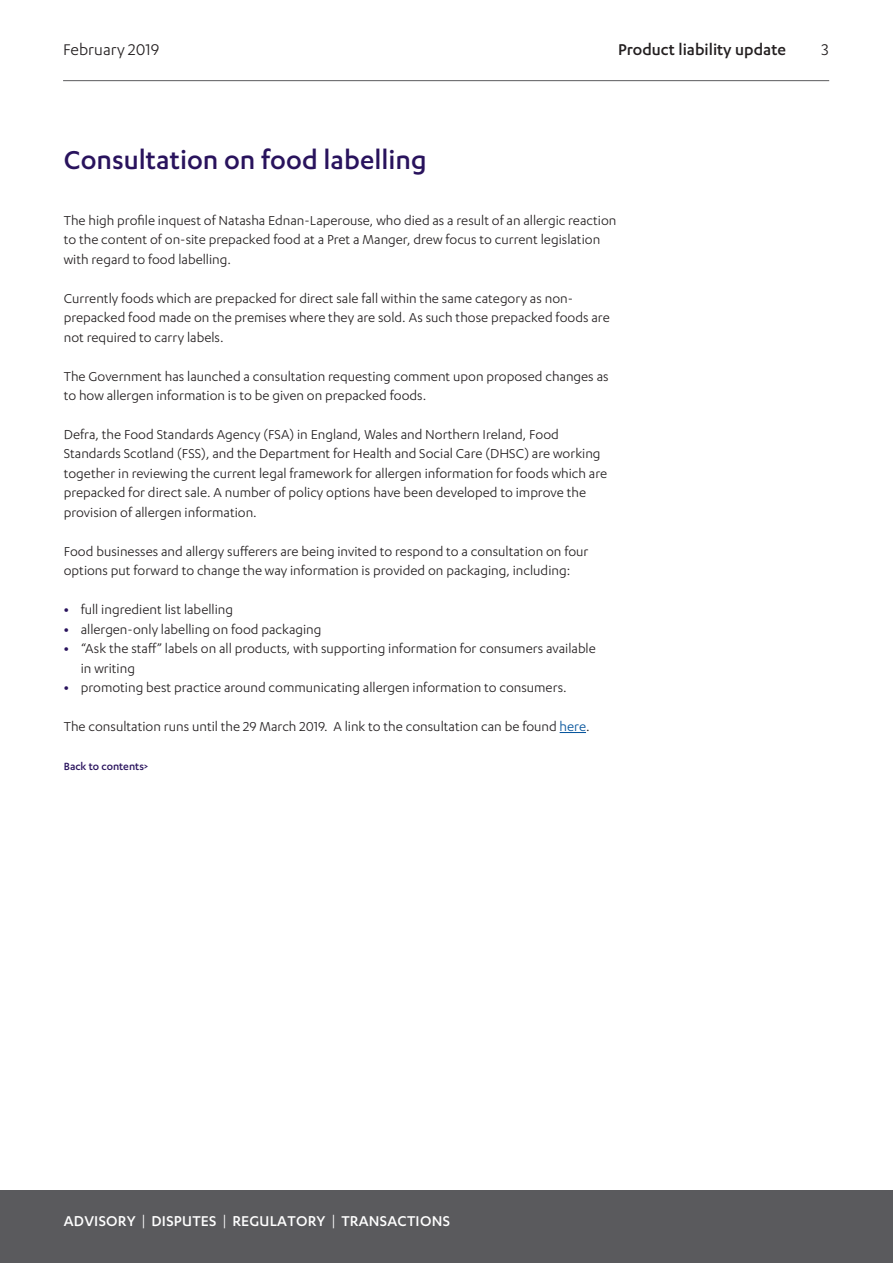
<style>
.page{position:relative;width:893px;height:1263px;background:#fff}
.page>*{position:absolute;margin:0;border:0;box-sizing:border-box;transform-origin:0 0}
.Heading_1{font:500 30px "Karbon";color:#29135d}
.t1{font:500 18px "Karbon";color:#231f20}
.t2{font:18px "Karbon";color:#231f20}
.t3{font:500 16.5px "Karbon";letter-spacing:.015em;color:#fff}
.Body{font:15px/19.5px "Karbon";color:#231f20}
.Body-2{font:500 12px "Karbon";color:#29135d}
.s1{font-weight:700;color:#29135d}
.s2{color:#01519a}
.s3{font-weight:400}
</style>
<div class="page">
<hr style="left:63px;top:80px;width:766px;height:1px;background:#5a5a5d">
<div style="left:0;top:1191px;width:893px;height:72px;background:#5a5a5d"></div>
<svg style="left:560px;top:732px;width:26px;height:1px"></svg>
<p class="t2" style="left:63px;top:39px;width:98px">February 2019</p>
<p class="t1" style="left:618px;top:39px;width:169px">Product liability update</p>
<p class="t2" style="left:821px;top:39px;width:9px">3</p>
<p class="Heading_1" style="left:64px;top:143px;width:364px">Consultation on food labelling</p>
<p class="Body" style="left:64px;top:210px;width:554px">The high profile inquest of Natasha Ednan-Laperouse, who died as a result of an allergic reaction to the content of on-site prepacked food at a Pret a Manger, drew focus to current legislation with regard to food labelling.</p>
<p class="Body" style="left:64px;top:288px;width:547px">Currently foods which are prepacked for direct sale fall within the same category as non&shy;prepacked food made on the premises where they are sold. As such those prepacked foods are not required to carry labels.</p>
<p class="Body" style="left:64px;top:366px;width:546px">The Government has launched a consultation requesting comment upon proposed changes as to how allergen information is to be given on prepacked foods.</p>
<p class="Body" style="left:64px;top:424px;width:545px">Defra, the Food Standards Agency (FSA) in England, Wales and Northern Ireland, Food Standards Scotland (FSS), and the Department for Health and Social Care (DHSC) are working together in reviewing the current legal framework for allergen information for foods which are prepacked for direct sale. A number of policy options have been developed to improve the provision of allergen information.</p>
<p class="Body" style="left:64px;top:541px;width:526px">Food businesses and allergy sufferers are being invited to respond to a consultation on four options put forward to change the way information is provided on packaging, including:</p>
<p class="Body" style="left:64px;top:599px;width:171px"><span class="s1">•</span> full ingredient list labelling</p>
<p class="Body" style="left:64px;top:619px;width:259px"><span class="s1">•</span> allergen-only labelling on food packaging</p>
<p class="Body" style="left:81px;top:638px;width:517px;text-indent:-17px"><span class="s1">•</span> “Ask the staff” labels on all products, with supporting information for consumers available in writing</p>
<p class="Body" style="left:64px;top:677px;width:504px"><span class="s1">•</span> promoting best practice around communicating allergen information to consumers.</p>
<p class="Body" style="left:64px;top:716px;width:527px">The consultation runs until the 29 March 2019. A link to the consultation can be found <span class="s2">here</span>.</p>
<p class="Body-2" style="left:64px;top:759px;width:86px">Back to contents&gt;</p>
<p class="t3" style="left:64px;top:1212px;width:388px">ADVISORY <span class="s3">|</span> DISPUTES <span class="s3">|</span> REGULATORY <span class="s3">|</span> TRANSACTIONS</p>
</div>
